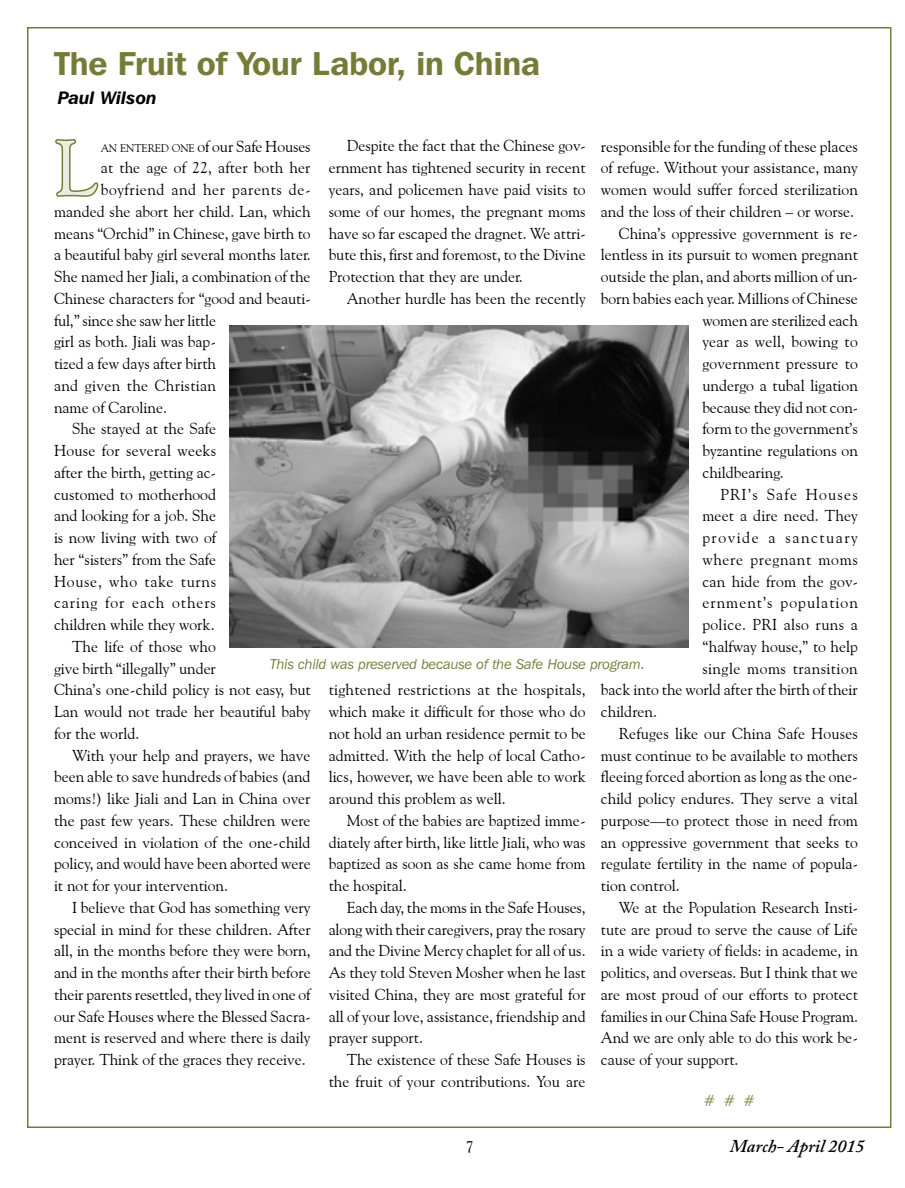
<style>
.page{position:relative;width:905px;height:1188px;background:#fff}
.page>*{position:absolute;margin:0;border:0;box-sizing:border-box;transform-origin:0 0}
.t1{font:77.85px "Goudy Old Style BT";color:#ebede1}
.t2{font:600 33px "Franklin Gothic IT Cby BT";color:#767c38}
.t3{font:italic 600 18px "Adobe Caslon Pro";color:#000}
.t4{font:italic 600 18px "Franklin Gothic IT Cby BT";color:#000}
.t5{font:15.75px/21.8px "Goudy Old Style BT";color:#000;text-align:justify}
.t6{font:15.75px "Goudy Old Style BT";letter-spacing:.035em;color:#000}
.t7{font:15.75px "Goudy Old Style BT";letter-spacing:.02em;color:#000}
.t8{font:15.75px "Goudy Old Style BT";letter-spacing:.03em;color:#000}
.t9{font:15.75px "Goudy Old Style BT";letter-spacing:.06em;color:#000}
.t10{font:15.75px "Goudy Old Style BT";letter-spacing:.065em;color:#000}
.t11{font:15.75px "Goudy Old Style BT";letter-spacing:.025em;color:#000}
.t12{font:15.75px "Goudy Old Style BT";letter-spacing:.045em;color:#000}
.t13{font:15.75px "Goudy Old Style BT";letter-spacing:.095em;color:#000}
.t14{font:15.75px "Goudy Old Style BT";letter-spacing:.04em;color:#000}
.t15{font:15.75px "Goudy Old Style BT";letter-spacing:.075em;color:#000}
.t16{font:15.75px "Goudy Old Style BT";color:#767c38}
.t17{font:italic 14.25px "Franklin Gothic IT Cby BT";color:#767c38}
.s1{font-size:10.95px}
</style>
<div class="page">
<svg style="left:55px;top:139px;width:44px;height:58px"></svg>
<img style="left:230px;top:326px;width:458px;height:322px">
<h2 class="t2" style="left:54px;top:43px;width:487px">The Fruit of Your Labor, in China</h2>
<p class="t4" style="left:58px;top:86px;width:100px">Paul Wilson</p>
<p class="t5" style="left:328px;top:135px;width:258px;text-indent:18px">Despite the fact that the Chinese gov&shy;ernment has tightened security in recent years, and policemen have paid visits to some of our homes, the pregnant moms have so far escaped the dragnet. We attri&shy;bute this, first and foremost, to the Divine Protection that they are under.</p>
<p class="t5" style="left:346px;top:287px;width:240px">Another hurdle has been the recently</p>
<p class="t5" style="left:601px;top:135px;width:258px">responsible for the funding of these places</p>
<p class="t5" style="left:601px;top:157px;width:258px">of refuge. Without your assistance, many</p>
<p class="t5" style="left:601px;top:178px;width:258px">women would suffer forced sterilization</p>
<p class="t5" style="left:601px;top:200px;width:255px">and the loss of their children – or worse.</p>
<p class="t5" style="left:619px;top:222px;width:240px">China’s oppressive government is re-</p>
<p class="t5" style="left:601px;top:244px;width:258px">lentless in its pursuit to women pregnant</p>
<p class="t5" style="left:601px;top:265px;width:258px">outside the plan, and aborts million of un-</p>
<p class="t5" style="left:601px;top:287px;width:258px">born babies each year. Millions of Chinese</p>
<p class="t5" style="left:702px;top:309px;width:157px">women are sterilized each</p>
<p class="t5" style="left:702px;top:331px;width:157px">year as well, bowing to</p>
<p class="t5" style="left:702px;top:352px;width:157px">government pressure to</p>
<p class="t5" style="left:702px;top:374px;width:157px">undergo a tubal ligation</p>
<p class="t5" style="left:702px;top:396px;width:157px">because they did not con-</p>
<p class="t5" style="left:702px;top:418px;width:157px">form to the government’s</p>
<p class="t5" style="left:702px;top:439px;width:157px">byzantine regulations on</p>
<p class="t5" style="left:702px;top:461px;width:83px">childbearing.</p>
<p class="t15" style="left:720px;top:484px;width:139px">PRI’s Safe Houses</p>
<p class="t5" style="left:702px;top:505px;width:157px">meet a dire need. They</p>
<p class="t13" style="left:702px;top:528px;width:157px">provide a sanctuary</p>
<p class="t14" style="left:702px;top:550px;width:157px">where pregnant moms</p>
<p class="t5" style="left:702px;top:570px;width:157px">can hide from the gov-</p>
<p class="t10" style="left:702px;top:593px;width:157px">ernment’s population</p>
<p class="t11" style="left:702px;top:615px;width:157px">police. PRI also runs a</p>
<p class="t5" style="left:702px;top:635px;width:157px">“halfway house,” to help</p>
<p class="t8" style="left:702px;top:658px;width:157px">single moms transition</p>
<p class="t5" style="left:601px;top:679px;width:258px">back into the world after the birth of their</p>
<p class="t5" style="left:601px;top:700px;width:58px">children.</p>
<p class="t5" style="left:619px;top:722px;width:240px">Refuges like our China Safe Houses</p>
<p class="t5" style="left:601px;top:744px;width:258px">must continue to be available to mothers</p>
<p class="t5" style="left:601px;top:766px;width:258px">fleeing forced abortion as long as the one-</p>
<p class="t5" style="left:601px;top:787px;width:258px">child policy endures. They serve a vital</p>
<p class="t5" style="left:601px;top:809px;width:258px">purpose—to protect those in need from</p>
<p class="t5" style="left:601px;top:831px;width:258px">an oppressive government that seeks to</p>
<p class="t5" style="left:601px;top:853px;width:258px">regulate fertility in the name of popula-</p>
<p class="t5" style="left:601px;top:874px;width:80px">tion control.</p>
<p class="t5" style="left:619px;top:896px;width:240px">We at the Population Research Insti-</p>
<p class="t5" style="left:601px;top:918px;width:258px">tute are proud to serve the cause of Life</p>
<p class="t5" style="left:601px;top:940px;width:258px">in a wide variety of fields: in academe, in</p>
<p class="t5" style="left:601px;top:961px;width:258px">politics, and overseas. But I think that we</p>
<p class="t5" style="left:601px;top:983px;width:258px">are most proud of our efforts to protect</p>
<p class="t5" style="left:601px;top:1005px;width:258px">families in our China Safe House Program.</p>
<p class="t5" style="left:601px;top:1027px;width:258px">And we are only able to do this work be-</p>
<p class="t5" style="left:601px;top:1048px;width:139px">cause of your support.</p>
<p class="t16" style="left:703px;top:1091px;width:53px"># # #</p>
<h1 class="t1" style="left:54px;top:120px;width:44px">L</h1>
<p class="t5" style="left:101px;top:135px;width:211px"><span class="s1">AN ENTERED ONE</span> of our Safe Houses</p>
<p class="t5" style="left:101px;top:157px;width:211px">at the age of 22, after both her</p>
<p class="t6" style="left:101px;top:180px;width:211px">boyfriend and her parents de-</p>
<p class="t5" style="left:54px;top:200px;width:258px">manded she abort her child. Lan, which</p>
<p class="t5" style="left:54px;top:222px;width:258px">means “Orchid” in Chinese, gave birth to</p>
<p class="t5" style="left:54px;top:244px;width:258px">a beautiful baby girl several months later.</p>
<p class="t5" style="left:54px;top:265px;width:258px">She named her Jiali, a combination of the</p>
<p class="t5" style="left:54px;top:287px;width:258px">Chinese characters for “good and beauti-</p>
<p class="t5" style="left:54px;top:309px;width:163px">ful,” since she saw her little</p>
<p class="t5" style="left:54px;top:331px;width:164px">girl as both. Jiali was bap-</p>
<p class="t5" style="left:54px;top:352px;width:164px">tized a few days after birth</p>
<p class="t7" style="left:54px;top:376px;width:164px">and given the Christian</p>
<p class="t5" style="left:54px;top:396px;width:114px">name of Caroline.</p>
<p class="t5" style="left:72px;top:418px;width:146px">She stayed at the Safe</p>
<p class="t5" style="left:54px;top:439px;width:164px">House for several weeks</p>
<p class="t5" style="left:54px;top:461px;width:163px">after the birth, getting ac-</p>
<p class="t5" style="left:54px;top:483px;width:163px">customed to motherhood</p>
<p class="t5" style="left:54px;top:505px;width:163px">and looking for a job. She</p>
<p class="t5" style="left:54px;top:526px;width:163px">is now living with two of</p>
<p class="t5" style="left:54px;top:548px;width:163px">her “sisters” from the Safe</p>
<p class="t12" style="left:54px;top:571px;width:164px">House, who take turns</p>
<p class="t9" style="left:54px;top:593px;width:163px">caring for each others</p>
<p class="t5" style="left:54px;top:613px;width:162px">children while they work.</p>
<p class="t5" style="left:72px;top:635px;width:145px">The life of those who</p>
<p class="t5" style="left:54px;top:657px;width:163px">give birth “illegally” under</p>
<p class="t5" style="left:54px;top:679px;width:258px">China’s one-child policy is not easy, but</p>
<p class="t5" style="left:54px;top:700px;width:258px">Lan would not trade her beautiful baby</p>
<p class="t5" style="left:54px;top:722px;width:87px">for the world.</p>
<p class="t5" style="left:72px;top:744px;width:240px">With your help and prayers, we have</p>
<p class="t5" style="left:54px;top:766px;width:258px">been able to save hundreds of babies (and</p>
<p class="t5" style="left:54px;top:787px;width:258px">moms!) like Jiali and Lan in China over</p>
<p class="t5" style="left:54px;top:809px;width:258px">the past few years. These children were</p>
<p class="t5" style="left:54px;top:831px;width:258px">conceived in violation of the one-child</p>
<p class="t5" style="left:54px;top:853px;width:258px">policy, and would have been aborted were</p>
<p class="t5" style="left:54px;top:874px;width:175px">it not for your intervention.</p>
<p class="t5" style="left:72px;top:896px;width:240px">I believe that God has something very</p>
<p class="t5" style="left:54px;top:918px;width:258px">special in mind for these children. After</p>
<p class="t5" style="left:54px;top:940px;width:258px">all, in the months before they were born,</p>
<p class="t5" style="left:54px;top:961px;width:258px">and in the months after their birth before</p>
<p class="t5" style="left:54px;top:983px;width:258px">their parents resettled, they lived in one of</p>
<p class="t5" style="left:54px;top:1005px;width:258px">our Safe Houses where the Blessed Sacra-</p>
<p class="t5" style="left:54px;top:1027px;width:258px">ment is reserved and where there is daily</p>
<p class="t5" style="left:54px;top:1048px;width:253px">prayer. Think of the graces they receive.</p>
<p class="t17" style="left:270px;top:655px;width:376px">This child was preserved because of the Safe House program.</p>
<p class="t5" style="left:328px;top:679px;width:258px">tightened restrictions at the hospitals, which make it difficult for those who do not hold an urban residence permit to be admitted. With the help of local Catho&shy;lics, however, we have been able to work around this problem as well.</p>
<p class="t5" style="left:328px;top:809px;width:258px;text-indent:18px">Most of the babies are baptized imme&shy;diately after birth, like little Jiali, who was baptized as soon as she came home from the hospital.</p>
<p class="t5" style="left:328px;top:896px;width:258px;text-indent:18px">Each day, the moms in the Safe Houses, along with their caregivers, pray the rosary and the Divine Mercy chaplet for all of us.<br>As they told Steven Mosher when he last visited China, they are most grateful for all of your love, assistance, friendship and prayer support.</p>
<p class="t5" style="left:328px;top:1048px;width:258px;text-align:right">The existence of these Safe Houses is the fruit of your contributions. You are</p>
<p class="t5" style="left:466px;top:1135px;width:9px">7</p>
<p class="t3" style="left:729px;top:1135px;width:136px">March- April 2015</p>
</div>
